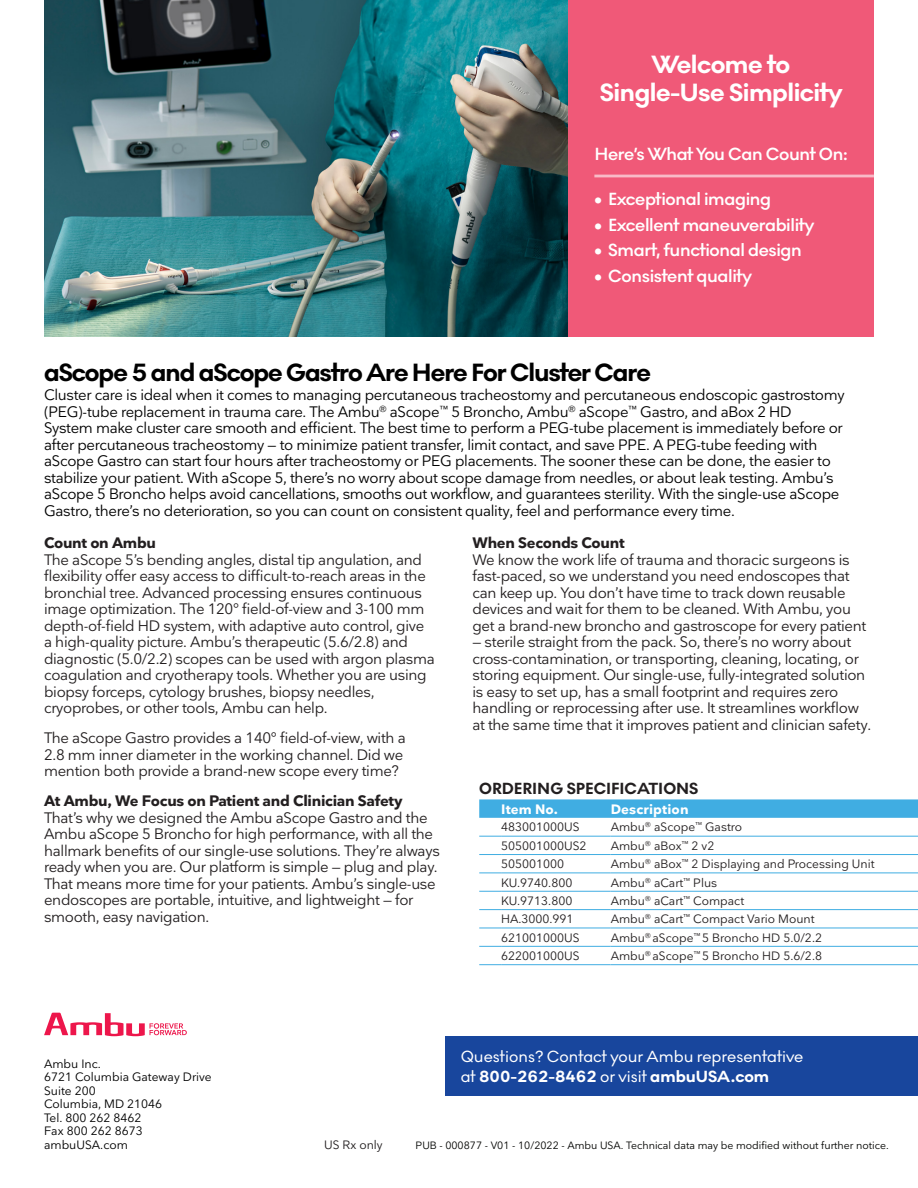
<style>
.page{position:relative;width:918px;height:1188px;background:#fff}
.page>*{position:absolute;margin:0;border:0;box-sizing:border-box;transform-origin:0 0}
.Body_text_9_12{font:700 25.5px "Noir No 1";letter-spacing:-.04em;color:#000}
.Body_text_9_12-2{font:700 25.5px "Noir No 1";letter-spacing:-.02em;color:#fff}
.Body_text_9_12-3{font:600 18px "Noir No 1";letter-spacing:-.02em;color:#fff}
.t1{font:16.5px/19.8px "Noir No 1";color:#fff}
.Table_headline{font:700 16.5px "Noir No 1";color:#231f20}
.Body_text_9_12-4{font:15px/16.5px "Nationale";letter-spacing:-.02em;color:#231f20}
.Body_text_9_12-5{font:15px/16.5px "Nationale";letter-spacing:-.02em;color:#000}
.Body_text_9_12-6{font:700 15px "Nationale";letter-spacing:-.02em;color:#231f20}
.Table_blue_bar_text{font:700 13.5px "Nationale";letter-spacing:.01em;color:#fff}
.Table_Body_text{font:12px "Nationale";color:#231f20}
.t2{font:12px/13.5px "Nationale";color:#000}
.t3{font:10.5px "Nationale";color:#040503}
.s1{font-weight:700}
</style>
<div class="page">
<div style="left:446px;top:1036px;width:472px;height:60px;background:#18469d"></div>
<svg style="left:44px;top:1013px;width:143px;height:23px"></svg>
<img style="left:44px;top:0;width:524px;height:336px">
<div style="left:568px;top:0;width:306px;height:336px;background:#f05978"></div>
<hr style="left:594px;top:175px;width:280px;height:2px;background:#fff">
<svg style="left:479px;top:799px;width:439px;height:19px;background:#46afe2"></svg>
<svg style="left:479px;top:836px;width:22px;height:1px"></svg>
<hr style="left:501px;top:836px;width:110px;height:1px;background:#40ade2">
<hr style="left:611px;top:836px;width:307px;height:1px;background:#40ade2">
<svg style="left:479px;top:854px;width:22px;height:1px"></svg>
<hr style="left:501px;top:854px;width:110px;height:1px;background:#40ade2">
<hr style="left:611px;top:854px;width:307px;height:1px;background:#40ade2">
<svg style="left:479px;top:873px;width:22px;height:1px"></svg>
<hr style="left:501px;top:873px;width:110px;height:1px;background:#40ade2">
<hr style="left:611px;top:873px;width:307px;height:1px;background:#40ade2">
<svg style="left:479px;top:891px;width:22px;height:1px"></svg>
<hr style="left:501px;top:891px;width:110px;height:1px;background:#40ade2">
<hr style="left:611px;top:891px;width:307px;height:1px;background:#40ade2">
<svg style="left:479px;top:909px;width:22px;height:1px"></svg>
<hr style="left:501px;top:909px;width:110px;height:1px;background:#40ade2">
<hr style="left:611px;top:909px;width:307px;height:1px;background:#40ade2">
<svg style="left:479px;top:928px;width:22px;height:1px"></svg>
<hr style="left:501px;top:928px;width:110px;height:1px;background:#40ade2">
<hr style="left:611px;top:928px;width:307px;height:1px;background:#40ade2">
<svg style="left:479px;top:946px;width:22px;height:1px"></svg>
<hr style="left:501px;top:946px;width:110px;height:1px;background:#40ade2">
<hr style="left:611px;top:946px;width:307px;height:1px;background:#40ade2">
<svg style="left:479px;top:964px;width:22px;height:1px"></svg>
<hr style="left:501px;top:964px;width:110px;height:1px;background:#40ade2">
<hr style="left:611px;top:964px;width:307px;height:1px;background:#40ade2">
<p class="Body_text_9_12-2" style="left:652px;top:45px;width:140px">Welcome to</p>
<p class="Body_text_9_12-2" style="left:600px;top:73px;width:244px">Single-Use Simplicity</p>
<p class="Body_text_9_12-3" style="left:594px;top:140px;width:255px">Here’s What You Can Count On:</p>
<p class="Body_text_9_12-3" style="left:594px;top:186px;width:178px">• Exceptional imaging</p>
<p class="Body_text_9_12-3" style="left:594px;top:211px;width:221px">• Excellent maneuverability</p>
<p class="Body_text_9_12-3" style="left:594px;top:237px;width:209px">• Smart, functional design</p>
<p class="Body_text_9_12-3" style="left:594px;top:262px;width:159px">• Consistent quality</p>
<p class="Body_text_9_12" style="left:44px;top:353px;width:608px">aScope 5 and aScope Gastro Are Here For Cluster Care</p>
<p class="Body_text_9_12-5" style="left:44px;top:387px;width:802px">Cluster care is ideal when it comes to managing percutaneous tracheostomy and percutaneous endoscopic gastrostomy</p>
<p class="Body_text_9_12-5" style="left:44px;top:403px;width:749px">(PEG)-tube replacement in trauma care. The Ambu<sup>®</sup> aScope<sup>™</sup> 5 Broncho, Ambu<sup>®</sup> aScope<sup>™</sup> Gastro, and aBox 2 HD</p>
<p class="Body_text_9_12-5" style="left:44px;top:420px;width:800px">System make cluster care smooth and efficient. The best time to perform a PEG-tube placement is immediately before or after percutaneous tracheostomy — to minimize patient transfer, limit contact, and save PPE. A PEG-tube feeding with aScope Gastro can start four hours after tracheostomy or PEG placements. The sooner these can be done, the easier to stabilize your patient. With aScope 5, there’s no worry about scope damage from needles, or about leak testing. Ambu’s aScope 5 Broncho helps avoid cancellations, smooths out workflow, and guarantees sterility. With the single-use aScope Gastro, there’s no deterioration, so you can count on consistent quality, feel and performance every time.</p>
<p class="Body_text_9_12-6" style="left:44px;top:533px;width:114px">Count on Ambu</p>
<p class="Body_text_9_12-4" style="left:44px;top:551px;width:383px">The aScope 5’s bending angles, distal tip angulation, and flexibility offer easy access to difficult-to-reach areas in the bronchial tree. Advanced processing ensures continuous image optimization. The 120° field-of-view and 3-100 mm depth-of-field HD system, with adaptive auto control, give</p>
<p class="Body_text_9_12-4" style="left:44px;top:634px;width:392px">a high-quality picture. Ambu’s therapeutic (5.6/2.8) and diagnostic (5.0/2.2) scopes can be used with argon plasma coagulation and cryotherapy tools. Whether you are using biopsy forceps, cytology brushes, biopsy needles, cryoprobes, or other tools, Ambu can help.</p>
<p class="Body_text_9_12-4" style="left:44px;top:730px;width:363px">The aScope Gastro provides a 140° field-of-view, with a<br>2.8 mm inner diameter in the working channel. Did we mention both provide a brand-new scope every time?</p>
<p class="Body_text_9_12-6" style="left:44px;top:791px;width:360px">At Ambu, We Focus on Patient and Clinician Safety</p>
<p class="Body_text_9_12-4" style="left:44px;top:809px;width:397px">That’s why we designed the Ambu aScope Gastro and the Ambu aScope 5 Broncho for high performance, with all the hallmark benefits of our single-use solutions. They’re always ready when you are. Our platform is simple — plug and play.<br>That means more time for your patients. Ambu’s single-use endoscopes are portable, intuitive, and lightweight — for smooth, easy navigation.</p>
<p class="Body_text_9_12-6" style="left:472px;top:533px;width:154px">When Seconds Count</p>
<p class="Body_text_9_12-4" style="left:472px;top:551px;width:395px">We know the work life of trauma and thoracic surgeons is fast-paced, so we understand you need endoscopes that can keep up. You don’t have time to track down reusable devices and wait for them to be cleaned. With Ambu, you get a brand-new broncho and gastroscope for every patient</p>
<p class="Body_text_9_12-4" style="left:472px;top:634px;width:394px">— sterile straight from the pack. So, there’s no worry about cross-contamination, or transporting, cleaning, locating, or storing equipment. Our single-use, fully-integrated solution is easy to set up, has a small footprint and requires zero</p>
<p class="Body_text_9_12-4" style="left:472px;top:700px;width:400px">handling or reprocessing after use. It streamlines workflow at the same time that it improves patient and clinician safety.</p>
<p class="Table_headline" style="left:479px;top:776px;width:221px">ORDERING SPECIFICATIONS</p>
<p class="Table_blue_bar_text" style="left:501px;top:800px;width:58px">Item No.</p>
<p class="Table_blue_bar_text" style="left:611px;top:800px;width:79px">Description</p>
<p class="Table_Body_text" style="left:501px;top:820px;width:80px">483001000US</p>
<p class="Table_Body_text" style="left:611px;top:820px;width:133px">Ambu<sup>®</sup> aScope<sup>™</sup> Gastro</p>
<p class="Table_Body_text" style="left:501px;top:838px;width:87px">505001000US2</p>
<p class="Table_Body_text" style="left:611px;top:838px;width:105px">Ambu<sup>®</sup> aBox<sup>™</sup> 2 v2</p>
<p class="Table_Body_text" style="left:501px;top:856px;width:65px">505001000</p>
<p class="Table_Body_text" style="left:611px;top:856px;width:265px">Ambu<sup>®</sup> aBox<sup>™</sup> 2 Displaying and Processing Unit</p>
<p class="Table_Body_text" style="left:501px;top:875px;width:73px">KU.9740.800</p>
<p class="Table_Body_text" style="left:611px;top:875px;width:108px">Ambu<sup>®</sup> aCart<sup>™</sup> Plus</p>
<p class="Table_Body_text" style="left:501px;top:893px;width:73px">KU.9713.800</p>
<p class="Table_Body_text" style="left:611px;top:893px;width:135px">Ambu<sup>®</sup> aCart<sup>™</sup> Compact</p>
<p class="Table_Body_text" style="left:501px;top:912px;width:74px">HA.3000.991</p>
<p class="Table_Body_text" style="left:611px;top:912px;width:205px">Ambu<sup>®</sup> aCart<sup>™</sup> Compact Vario Mount</p>
<p class="Table_Body_text" style="left:501px;top:930px;width:80px">621001000US</p>
<p class="Table_Body_text" style="left:611px;top:930px;width:213px">Ambu<sup>®</sup> aScope<sup>™</sup> 5 Broncho HD 5.0/2.2</p>
<p class="Table_Body_text" style="left:501px;top:948px;width:80px">622001000US</p>
<p class="Table_Body_text" style="left:611px;top:948px;width:213px">Ambu<sup>®</sup> aScope<sup>™</sup> 5 Broncho HD 5.6/2.8</p>
<p class="t2" style="left:44px;top:1057px;width:58px">Ambu Inc.</p>
<p class="t2" style="left:44px;top:1070px;width:169px">6721 Columbia Gateway Drive<br>Suite 200<br>Columbia, MD 21046</p>
<p class="t2" style="left:44px;top:1111px;width:99px">Tel. 800 262 8462</p>
<p class="t2" style="left:44px;top:1124px;width:100px">Fax 800 262 8673</p>
<p class="t2" style="left:44px;top:1138px;width:85px">ambuUSA.com</p>
<p class="t1" style="left:461px;top:1047px;width:344px">Questions? Contact your Ambu representative at <span class="s1">800-262-8462</span> or visit <span class="s1">ambuUSA.com</span></p>
<p class="Table_Body_text" style="left:324px;top:1137px;width:60px">US Rx only</p>
<p class="t3" style="left:416px;top:1139px;width:475px">PUB - 000877 - V01 - 10/2022 - Ambu USA. Technical data may be modified without further notice.</p>
</div>
